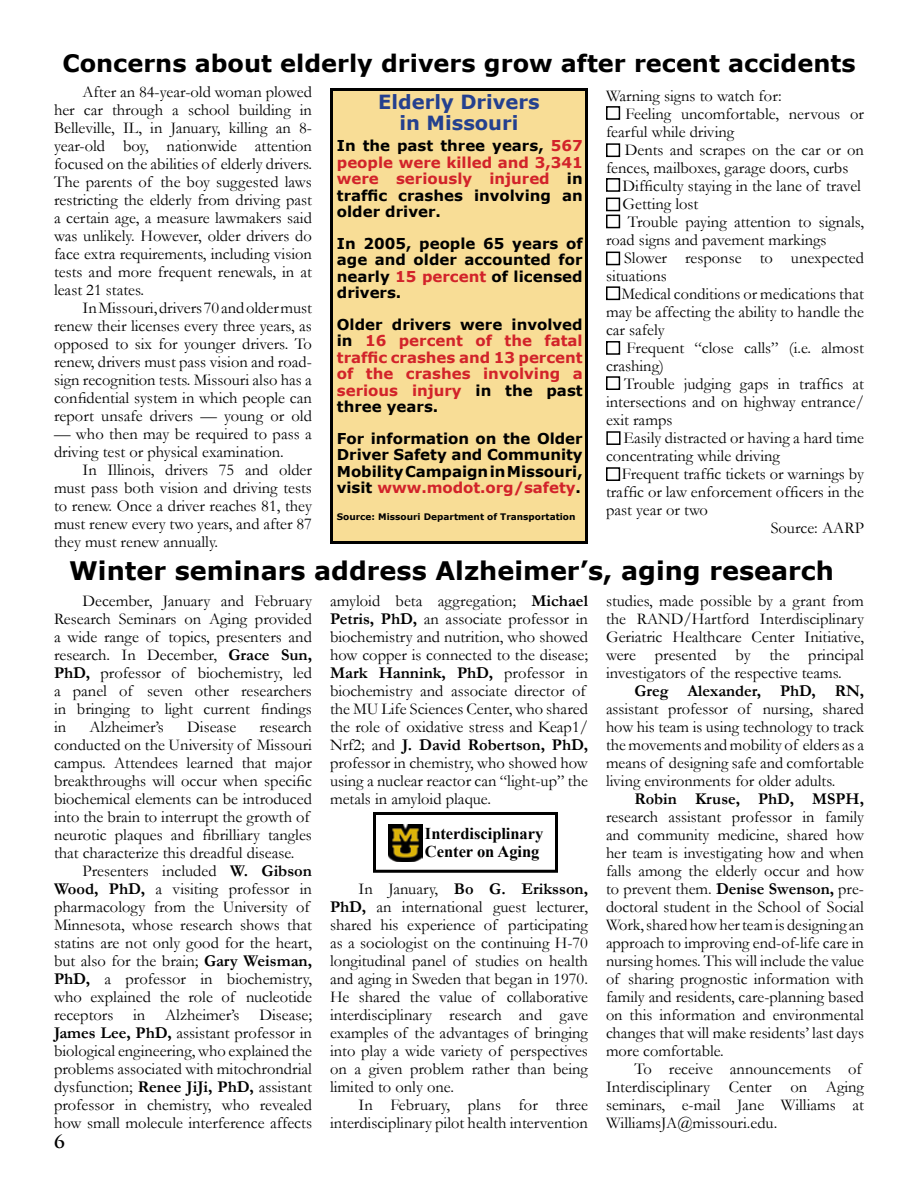
<style>
.page{position:relative;width:918px;height:1188px;background:#fff}
.page>*{position:absolute;margin:0;border:0;box-sizing:border-box;transform-origin:0 0}
.t1{font:700 25.5px "Verdana";color:#000}
.t2{font:700 24px "Verdana";color:#000}
.t3{font:700 19.5px/21px "Verdana";color:#24408f;text-align:center}
.t4{font:700 18px "Trajan Pro";color:#000}
.t5{font:16.5px/18px "Garamond";color:#000;text-align:justify}
.t6{font:700 16.5px "Garamond";color:#000}
.t7{font:700 16.5px/18px "Times New Roman";letter-spacing:-.005em;color:#000}
.t8{font:700 15px/16.5px "Verdana";color:#000;text-align:justify}
.t9{font:700 15px/16.5px "Verdana";color:#d2232a;text-align:justify}
.t10{font:700 9px "Verdana";color:#000}
.s1{color:#d2232a}
.s2{color:#000}
.s3{font-weight:700}
</style>
<div class="page">
<img style="left:389px;top:824px;width:33px;height:38px">
<div style="left:373px;top:812px;width:185px;height:61px;border:3px solid #000"></div>
<div style="left:332px;top:89px;width:254px;height:453px;background:#f8dd96"></div>
<div style="left:330px;top:88px;width:258px;height:456px;border:3px solid #000"></div>
<div style="left:606px;top:106px;width:14px;height:14px;border:2px solid #000"></div>
<div style="left:606px;top:143px;width:14px;height:14px;border:2px solid #000"></div>
<div style="left:606px;top:178px;width:14px;height:14px;border:2px solid #000"></div>
<div style="left:606px;top:198px;width:14px;height:13px;border:2px solid #000"></div>
<div style="left:606px;top:215px;width:14px;height:13px;border:2px solid #000"></div>
<div style="left:606px;top:252px;width:14px;height:13px;border:2px solid #000"></div>
<div style="left:606px;top:286px;width:14px;height:14px;border:2px solid #000"></div>
<div style="left:606px;top:341px;width:14px;height:14px;border:2px solid #000"></div>
<div style="left:606px;top:376px;width:14px;height:14px;border:2px solid #000"></div>
<div style="left:606px;top:431px;width:15px;height:14px;border:2px solid #000"></div>
<div style="left:606px;top:467px;width:14px;height:14px;border:2px solid #000"></div>
<h2 class="t2" style="left:62px;top:48px;width:795px">Concerns about elderly drivers grow after recent accidents</h2>
<p class="t5" style="left:54px;top:82px;width:260px;text-indent:28px">After an 84-year-old woman plowed her car through a school building in Belleville, IL, in January, killing an 8- year-old boy, nationwide attention focused on the abilities of elderly drivers.<br>The parents of the boy suggested laws restricting the elderly from driving past a certain age, a measure lawmakers said was unlikely. However, older drivers do face extra requirements, including vision tests and more frequent renewals, in at least 21 states.</p>
<p class="t5" style="left:54px;top:298px;width:260px;text-indent:28px">In Missouri, drivers 70 and older must renew their licenses every three years, as opposed to six for younger drivers. To renew, drivers must pass vision and road&shy;sign recognition tests. Missouri also has a confidential system in which people can report unsafe drivers — young or old</p>
<p class="t5" style="left:54px;top:424px;width:259px">— who then may be required to pass a driving test or physical examination.</p>
<p class="t5" style="left:54px;top:460px;width:260px;text-indent:28px">In Illinois, drivers 75 and older must pass both vision and driving tests to renew. Once a driver reaches 81, they must renew every two years, and after 87 they must renew annually.</p>
<p class="t3" style="left:378px;top:91px;width:163px">Elderly Drivers in Missouri</p>
<p class="t5" style="left:606px;top:86px;width:177px">Warning signs to watch for:</p>
<p class="t5" style="left:626px;top:104px;width:240px">Feeling uncomfortable, nervous or</p>
<p class="t5" style="left:606px;top:122px;width:130px">fearful while driving</p>
<p class="t5" style="left:625px;top:140px;width:241px">Dents and scrapes on the car or on</p>
<p class="t5" style="left:606px;top:158px;width:244px">fences, mailboxes, garage doors, curbs</p>
<p class="t5" style="left:622px;top:176px;width:240px">Difficulty staying in the lane of travel</p>
<p class="t5" style="left:622px;top:194px;width:77px">Getting lost</p>
<p class="t5" style="left:628px;top:212px;width:238px">Trouble paying attention to signals,</p>
<p class="t5" style="left:606px;top:230px;width:222px">road signs and pavement markings</p>
<p class="t5" style="left:624px;top:248px;width:241px">Slower response to unexpected</p>
<p class="t5" style="left:606px;top:266px;width:62px">situations</p>
<p class="t5" style="left:621px;top:284px;width:244px">Medical conditions or medications that</p>
<p class="t5" style="left:606px;top:302px;width:259px">may be affecting the ability to handle the</p>
<p class="t5" style="left:606px;top:320px;width:60px">car safely</p>
<p class="t5" style="left:627px;top:338px;width:239px">Frequent “close calls” (i.e. almost</p>
<p class="t5" style="left:606px;top:356px;width:59px">crashing)</p>
<p class="t5" style="left:624px;top:374px;width:241px">Trouble judging gaps in traffics at</p>
<p class="t5" style="left:606px;top:392px;width:260px">intersections and on highway entrance/</p>
<p class="t5" style="left:606px;top:410px;width:68px">exit ramps</p>
<p class="t5" style="left:623px;top:428px;width:242px">Easily distracted or having a hard time</p>
<p class="t5" style="left:606px;top:446px;width:176px">concentrating while driving</p>
<p class="t5" style="left:622px;top:464px;width:244px">Frequent traffic tickets or warnings by</p>
<p class="t5" style="left:606px;top:482px;width:260px">traffic or law enforcement officers in the</p>
<p class="t5" style="left:606px;top:500px;width:104px">past year or two</p>
<p class="t5" style="left:771px;top:518px;width:95px">Source: AARP</p>
<p class="t8" style="left:337px;top:137px;width:247px">In the past three years, <span class="s1">567 people were killed and 3,341 were seriously injured</span> in traffic crashes involving an older driver.</p>
<p class="t8" style="left:337px;top:235px;width:247px">In 2005, people 65 years of age and older accounted for nearly <span class="s1">15 percent</span> of licensed drivers.</p>
<p class="t9" style="left:337px;top:316px;width:247px"><span class="s2">Older drivers were involved in</span> 16 percent of the fatal traffic crashes and 13 percent of the crashes involving a serious injury <span class="s2">in the past three years.</span></p>
<p class="t8" style="left:337px;top:430px;width:247px">For information on the Older Driver Safety and Community Mobility Campaign in Missouri, visit <span class="s1">www.modot.org/safety</span>.</p>
<p class="t10" style="left:337px;top:511px;width:240px">Source: Missouri Department of Transportation</p>
<h1 class="t1" style="left:69px;top:555px;width:766px">Winter seminars address Alzheimer’s, aging research</h1>
<p class="t5" style="left:54px;top:591px;width:260px;text-indent:28px">December, January and February Research Seminars on Aging provided a wide range of topics, presenters and research. In December, <span class="s3">Grace Sun, PhD,</span> professor of biochemistry, led a panel of seven other researchers in bringing to light current findings in</p>
<p class="t5" style="left:89px;top:717px;width:76px">Alzheimer’s</p>
<p class="t5" style="left:187px;top:717px;width:51px">Disease</p>
<p class="t5" style="left:54px;top:717px;width:260px;text-align:left;text-indent:205px">research conducted on the University of Missouri campus. Attendees learned that major breakthroughs will occur when specific biochemical elements can be introduced into the brain to interrupt the growth of neurotic plaques and fibrilliary tangles that characterize this dreadful disease.</p>
<p class="t5" style="left:54px;top:861px;width:260px;text-align:left;text-indent:28px">Presenters included <span class="s3">W. Gibson Wood, PhD,</span> a visiting professor in pharmacology from the University of Minnesota, whose research shows that statins are not only good for the heart, but also for the brain; <span class="s3">Gary Weisman, PhD,</span> a professor in biochemistry, who explained the role of nucleotide receptors in Alzheimer’s Disease; <span class="s3">James Lee, PhD,</span> assistant professor in biological engineering, who explained the problems associated with mitochrondrial dysfunction; <span class="s3">Renee JiJi, PhD,</span> assistant professor in chemistry, who revealed how small molecule interference affects</p>
<p class="t4" style="left:54px;top:1130px;width:12px">6</p>
<p class="t5" style="left:330px;top:591px;width:260px;text-align:left">amyloid beta aggregation; <span class="s3">Michael Petris, PhD,</span> an associate professor in biochemistry and nutrition, who showed how copper is connected to the disease; <span class="s3">Mark Hannink, PhD,</span> professor in biochemistry and associate director of the MU Life Sciences Center, who shared the role of oxidative stress and Keap1/ Nrf2; and <span class="s3">J. David Robertson, PhD, </span>professor in chemistry, who showed how using a nuclear reactor can “light-up” the metals in amyloid plaque.</p>
<p class="t7" style="left:425px;top:824px;width:120px">Interdisciplinary<br>Center on Aging</p>
<p class="t5" style="left:330px;top:879px;width:260px;text-indent:28px">In January, <span class="s3">Bo G. Eriksson, PhD,</span> an international guest lecturer, shared his experience of participating as a sociologist on the continuing H-70 longitudinal panel of studies on health and aging in Sweden that began in 1970.<br>He shared the value of collaborative interdisciplinary research and gave examples of the advantages of bringing into play a wide variety of perspectives on a given problem rather than being limited to only one.</p>
<p class="t5" style="left:330px;top:1095px;width:260px;text-align:right">In February, plans for three interdisciplinary pilot health intervention</p>
<p class="t5" style="left:606px;top:591px;width:260px">studies, made possible by a grant from the RAND/Hartford Interdisciplinary Geriatric Healthcare Center Initiative, were presented by the principal investigators of the respective teams.</p>
<p class="t6" style="left:634px;top:679px;width:231px">Greg Alexander, PhD, RN,</p>
<p class="t5" style="left:606px;top:699px;width:260px">assistant professor of nursing, shared how his team is using technology to track the movements and mobility of elders as a means of designing safe and comfortable living environments for older adults.</p>
<p class="t6" style="left:634px;top:787px;width:231px">Robin Kruse, PhD, MSPH,</p>
<p class="t5" style="left:606px;top:807px;width:260px">research assistant professor in family and community medicine, shared how her team is investigating how and when falls among the elderly occur and how to prevent them. <span class="s3">Denise Swenson,</span> pre&shy;doctoral student in the School of Social Work, shared how her team is designing an approach to improving end-of-life care in nursing homes. This will include the value of sharing prognostic information with family and residents, care-planning based on this information and environmental changes that will make residents’ last days more comfortable.</p>
<p class="t5" style="left:606px;top:1059px;width:260px;text-align:left;text-indent:28px">To receive announcements of<br>Interdisciplinary Center on Aging seminars, e-mail Jane Williams at<br>WilliamsJA@missouri.edu.</p>
</div>
